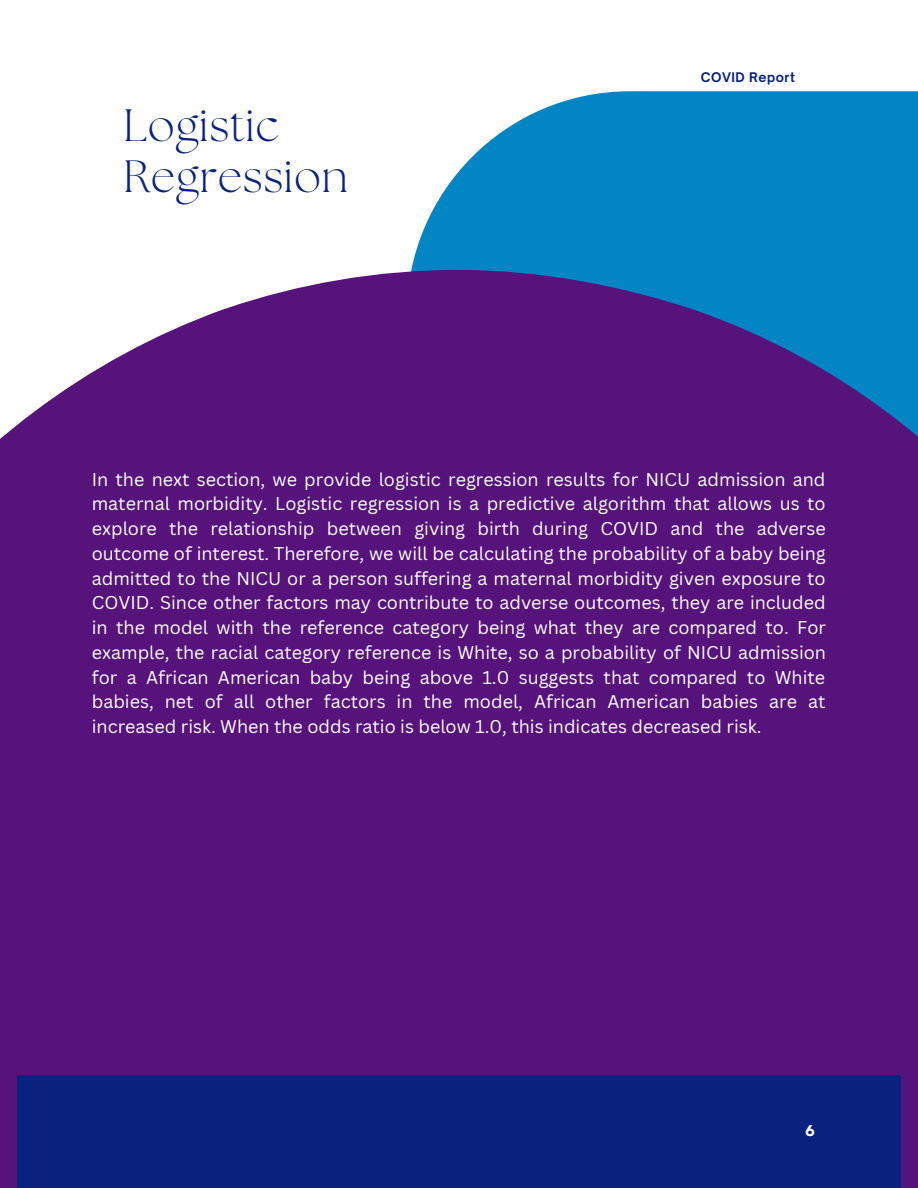
<style>
.page{position:relative;width:918px;height:1188px;background:#fff}
.page>*{position:absolute;margin:0;border:0;box-sizing:border-box;transform-origin:0 0}
.t1{font:300 45.15px/51.9px "The Seasons";letter-spacing:.015em;color:#09227d}
.t2{font:18px/24.8px "Canva Sans";color:#fff;text-align:justify}
.t3{font:700 15.45px "Garet";color:#fff}
.t4{font:700 12.75px "Open Sauce One";letter-spacing:.04em;color:#09227d}
</style>
<div class="page">
<svg style="left:411px;top:91px;width:507px;height:179px;background:#1d92cb"></svg>
<div style="left:0;top:270px;width:918px;height:918px;background:#56137c"></div>
<div style="left:17px;top:1076px;width:883px;height:112px;background:#09227d"></div>
<h1 class="t1" style="left:123px;top:103px;width:226px">Logistic<br>Regression</h1>
<p class="t4" style="left:701px;top:69px;width:96px">COVID Report</p>
<p class="t2" style="left:92px;top:466px;width:736px">In the next section, we provide logistic regression results for NICU admission and maternal morbidity. Logistic regression is a predictive algorithm that allows us to explore the relationship between giving birth during COVID and the adverse outcome of interest. Therefore, we will be calculating the probability of a baby being admitted to the NICU or a person suffering a maternal morbidity given exposure to COVID. Since other factors may contribute to adverse outcomes, they are included in the model with the reference category being what they are compared to. For example, the racial category reference is White, so a probability of NICU admission for a African American baby being above 1.0 suggests that compared to White babies, net of all other factors in the model, African American babies are at increased risk. When the odds ratio is below 1.0, this indicates decreased risk.</p>
<p class="t3" style="left:805px;top:1119px;width:11px">6</p>
</div>
